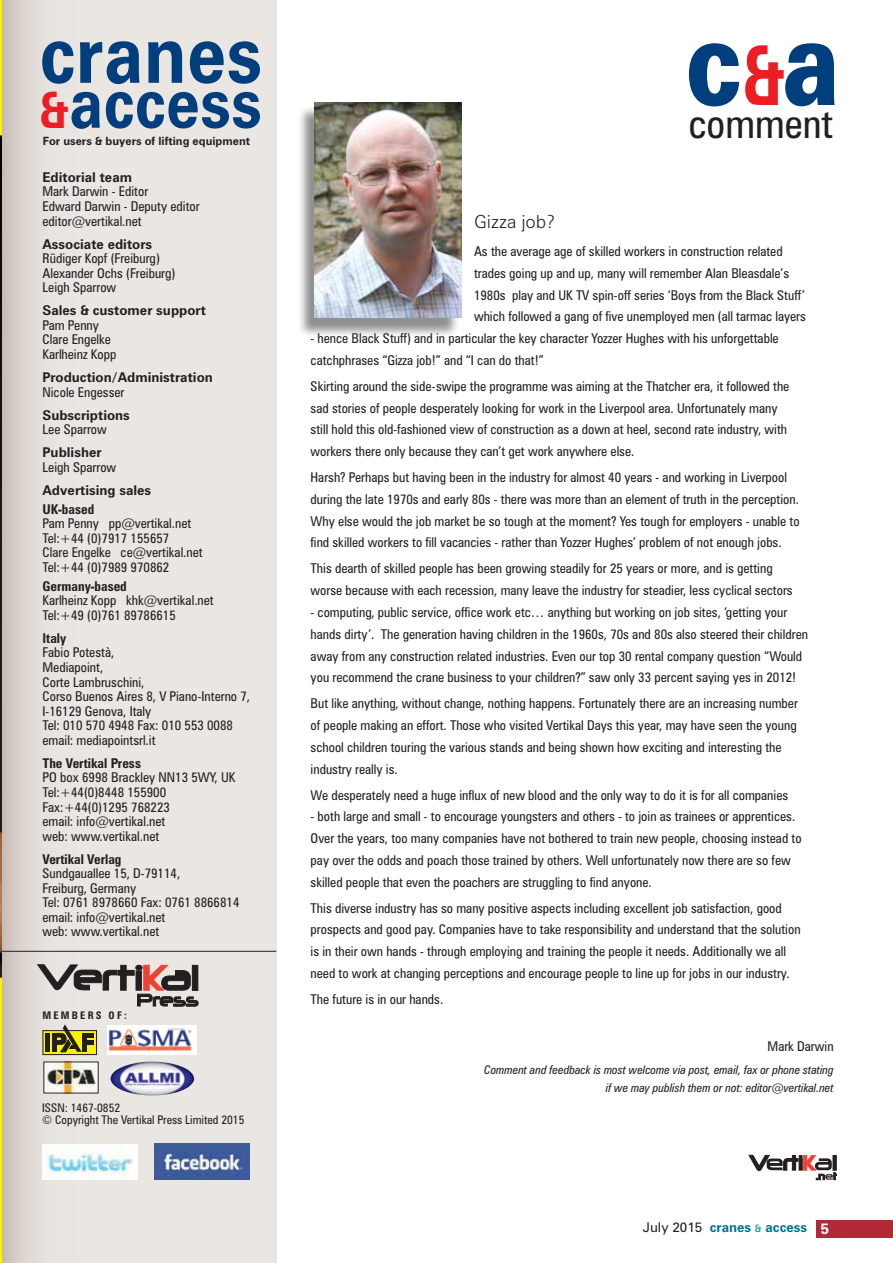
<style>
.page{position:relative;width:893px;height:1263px;background:#fff}
.page>*{position:absolute;margin:0;border:0;box-sizing:border-box;transform-origin:0 0}
.t1{font:900 120.15px "Zurich BT";color:#003e7e;scale:.79 1}
.t2{font:700 80.7px "Zurich BT";color:#003e7e;scale:.9 1}
.t3{font:700 69.75px "Zurich BT";color:#003e7e;scale:.9 1}
.t4{font:condensed 40.5px "Zurich BT";color:#231f20}
.t5{font:300 18px "Zurich BT";color:#231f20}
.t6{font:condensed 13.5px/14.5px "Zurich BT";color:#231f20}
.t7{font:700 13.5px "Zurich BT";color:#231f20}
.t8{font:700 condensed 13.5px "Zurich BT";color:#231f20}
.t9{font:700 13.5px "Zurich BT";color:#00728f}
.t10{font:italic condensed 12px/18px "Zurich BT";color:#231f20;text-align:right}
.t11{font:condensed 12px/12px "Zurich BT";color:#231f20}
.t12{font:700 11.4px "Zurich BT";color:#231f20}
.t13{font:700 condensed 10.5px "Zurich BT";letter-spacing:.21em;color:#231f20}
.s1{font-size:50.4px;color:#ed1d24}
.s2{font-weight:700;font-size:82.8px;color:#ed1d24}
.s3{font-weight:400;color:#231f20}
.s4{font-size:10.5px;color:#3c9db6}
.s5{font-size:15px;color:#fff}
</style>
<div class="page">
<svg style="left:1px;top:0;width:275px;height:1263px;background:#e6e1dd"></svg>
<div style="left:816px;top:1220px;width:77px;height:17px;background:#b22a37"></div>
<img style="left:42px;top:1144px;width:96px;height:35px">
<img style="left:154px;top:1143px;width:95px;height:36px">
<svg style="left:749px;top:1155px;width:87px;height:25px"></svg>
<div style="left:297px;top:106px;width:163px;height:232px;background:#231f20;opacity:.5"></div>
<img style="left:314px;top:102px;width:147px;height:216px">
<hr style="left:0;top:951px;width:276px;height:1px;background:#231f20">
<svg style="left:38px;top:964px;width:160px;height:42px;background:#a39593"></svg>
<svg style="left:43px;top:1030px;width:54px;height:25px"></svg>
<hr style="left:45px;top:1033px;width:4px;height:19px;background:#231f20">
<hr style="left:52px;top:1033px;width:4px;height:19px;background:#231f20">
<hr style="left:82px;top:1033px;width:4px;height:19px;background:#231f20">
<svg style="left:88px;top:1033px;width:6px;height:12px"></svg>
<svg style="left:57px;top:1024px;width:25px;height:28px"></svg>
<img style="left:46px;top:1064px;width:50px;height:27px">
<img style="left:110px;top:1061px;width:85px;height:34px">
<img style="left:107px;top:1026px;width:90px;height:29px">
<img style="left:0;top:0;width:1px;height:1263px">
<h2 class="t2" style="left:39px;top:5px;width:249px">cranes</h2>
<h3 class="t3" style="left:39px;top:60px;width:249px"><span class="s1">&amp;</span>access</h3>
<p class="t12" style="left:43px;top:134px;width:209px">For users &amp; buyers of lifting equipment</p>
<p class="t7" style="left:43px;top:169px;width:91px">Editorial team</p>
<p class="t6" style="left:43px;top:184px;width:159px">Mark Darwin - Editor<br>Edward Darwin - Deputy editor editor@vertikal.net</p>
<p class="t7" style="left:43px;top:236px;width:111px">Associate editors</p>
<p class="t6" style="left:43px;top:251px;width:134px">Rüdiger Kopf (Freiburg)<br>Alexander Ochs (Freiburg)<br>Leigh Sparrow</p>
<p class="t7" style="left:43px;top:302px;width:165px">Sales &amp; customer support</p>
<p class="t6" style="left:43px;top:318px;width:75px">Pam Penny<br>Clare Engelke<br>Karlheinz Kopp</p>
<p class="t7" style="left:43px;top:369px;width:172px">Production/Administration</p>
<p class="t6" style="left:43px;top:384px;width:83px">Nicole Engesser</p>
<p class="t7" style="left:43px;top:407px;width:89px">Subscriptions</p>
<p class="t6" style="left:43px;top:422px;width:66px">Lee Sparrow</p>
<p class="t7" style="left:43px;top:444px;width:61px">Publisher</p>
<p class="t6" style="left:43px;top:460px;width:75px">Leigh Sparrow</p>
<p class="t7" style="left:43px;top:482px;width:110px">Advertising sales</p>
<p class="t8" style="left:43px;top:501px;width:53px">UK-based</p>
<p class="t6" style="left:43px;top:516px;width:162px">Pam Penny pp@vertikal.net<br>Tel:+44 (0)7917 155657<br>Clare Engelke ce@vertikal.net<br>Tel:+44 (0)7989 970862</p>
<p class="t8" style="left:43px;top:578px;width:86px">Germany-based</p>
<p class="t6" style="left:43px;top:593px;width:173px">Karlheinz Kopp khk@vertikal.net<br>Tel:+49 (0)761 89786615</p>
<p class="t8" style="left:43px;top:630px;width:25px">Italy</p>
<p class="t6" style="left:43px;top:645px;width:209px">Fabio Potestà,<br>Mediapoint,<br>Corte Lambruschini,<br>Corso Buenos Aires 8, V Piano-Interno 7,<br>I-16129 Genova, Italy<br>Tel: 010 570 4948 Fax: 010 553 0088 email: mediapointsrl.it</p>
<p class="t8" style="left:43px;top:755px;width:100px">The Vertikal Press</p>
<p class="t6" style="left:43px;top:770px;width:194px">PO box 6998 Brackley NN13 5WY, UK<br>Tel:+44(0)8448 155900<br>Fax:+44(0)1295 768223<br>email: info@vertikal.net<br>web: www.vertikal.net</p>
<p class="t8" style="left:43px;top:851px;width:80px">Vertikal Verlag</p>
<p class="t6" style="left:43px;top:866px;width:198px">Sundgauallee 15, D-79114,<br>Freiburg, Germany<br>Tel: 0761 8978660 Fax: 0761 8866814 email: info@vertikal.net<br>web: www.vertikal.net</p>
<p class="t13" style="left:43px;top:1008px;width:86px">Mem berS of:</p>
<p class="t11" style="left:42px;top:1101px;width:204px">ISSN: 1467-0852<br>© Copyright The Vertikal Press Limited 2015</p>
<h1 class="t1" style="left:685px;top:-11px;width:197px">c<span class="s2">&amp;</span>a</h1>
<h3 class="t4" style="left:688px;top:99px;width:146px">comment</h3>
<h3 class="t5" style="left:474px;top:210px;width:83px">Gizza job?</h3>
<p class="t6" style="left:474px;top:240px;width:333px;line-height:21.8px">As the average age of skilled workers in construction related trades going up and up, many will remember Alan Bleasdale’s 1980s play and UK TV spin-off series ‘Boys from the Black Stuff’ which followed a gang of five unemployed men (all tarmac layers</p>
<p class="t6" style="left:311px;top:327px;width:470px;line-height:21.8px">- hence Black Stuff) and in particular the key character Yozzer Hughes with his unforgettable catchphrases “Gizza job!” and “I can do that!”</p>
<p class="t6" style="left:311px;top:375px;width:480px;line-height:21.8px">Skirting around the side-swipe the programme was aiming at the Thatcher era, it followed the sad stories of people desperately looking for work in the Liverpool area. Unfortunately many still hold this old-fashioned view of construction as a down at heel, second rate industry, with workers there only because they can’t get work anywhere else.</p>
<p class="t6" style="left:311px;top:466px;width:491px;line-height:21.8px">Harsh? Perhaps but having been in the industry for almost 40 years - and working in Liverpool during the late 1970s and early 80s - there was more than an element of truth in the perception.<br>Why else would the job market be so tough at the moment? Yes tough for employers - unable to find skilled workers to fill vacancies - rather than Yozzer Hughes’ problem of not enough jobs.</p>
<p class="t6" style="left:311px;top:558px;width:484px;line-height:21.8px">This dearth of skilled people has been growing steadily for 25 years or more, and is getting worse because with each recession, many leave the industry for steadier, less cyclical sectors</p>
<p class="t6" style="left:311px;top:601px;width:499px;line-height:21.8px">- computing, public service, office work etc… anything but working on job sites, ‘getting your hands dirty’. The generation having children in the 1960s, 70s and 80s also steered their children away from any construction related industries. Even our top 30 rental company question “Would you recommend the crane business to your children?” saw only 33 percent saying yes in 2012!</p>
<p class="t6" style="left:311px;top:692px;width:489px;line-height:21.8px">But like anything, without change, nothing happens. Fortunately there are an increasing number of people making an effort. Those who visited Vertikal Days this year, may have seen the young school children touring the various stands and being shown how exciting and interesting the industry really is.</p>
<p class="t6" style="left:311px;top:787px;width:479px">We desperately need a huge influx of new blood and the only way to do it is for all companies</p>
<p class="t6" style="left:311px;top:805px;width:493px;line-height:21.8px">- both large and small - to encourage youngsters and others - to join as trainees or apprentices.<br>Over the years, too many companies have not bothered to train new people, choosing instead to pay over the odds and poach those trained by others. Well unfortunately now there are so few skilled people that even the poachers are struggling to find anyone.</p>
<p class="t6" style="left:311px;top:897px;width:491px;line-height:21.8px">This diverse industry has so many positive aspects including excellent job satisfaction, good prospects and good pay. Companies have to take responsibility and understand that the solution is in their own hands - through employing and training the people it needs. Additionally we all need to work at changing perceptions and encourage people to line up for jobs in our industry.</p>
<p class="t6" style="left:311px;top:991px;width:134px">The future is in our hands.</p>
<p class="t6" style="left:768px;top:1039px;width:68px">Mark Darwin</p>
<p class="t10" style="left:484px;top:1060px;width:351px">Comment and feedback is most welcome via post, email, fax or phone stating if we may publish them or not: editor@vertikal.net</p>
<p class="t9" style="left:643px;top:1219px;width:188px"><span class="s3">July 2015</span> cranes <span class="s4">&amp;</span> access <span class="s5">5</span></p>
</div>
